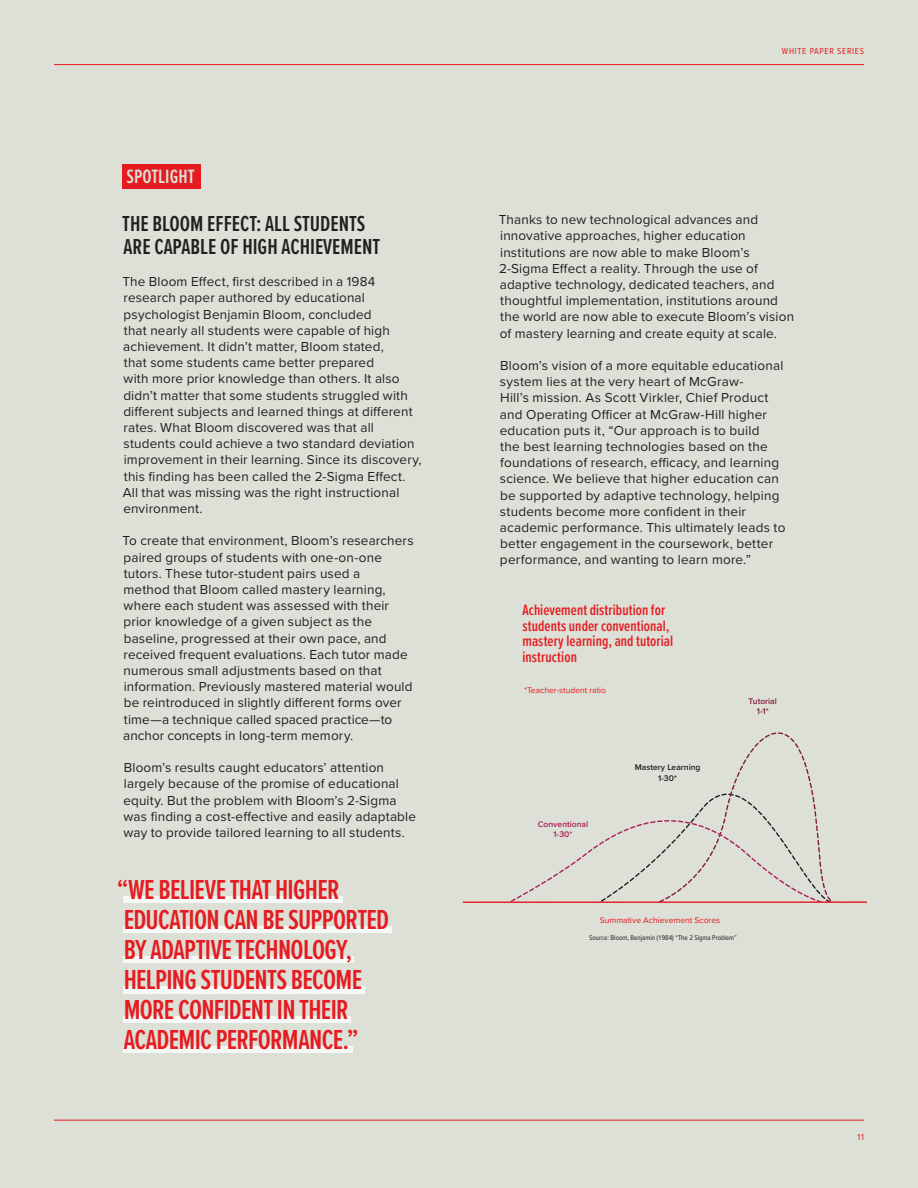
<style>
.page{position:relative;width:918px;height:1188px;background:#dce0d6}
.page>*{position:absolute;margin:0;border:0;box-sizing:border-box;transform-origin:0 0}
.t1{font:600 28.5px/30px "Proxima Nova Ex Cn";letter-spacing:-.025em;color:#e51b21}
.t2{font:600 22.5px "Proxima Nova Ex Cn";color:#231f20}
.t3{font:600 20.1px "Proxima Nova Ex Cn";color:#dce0d6}
.t4{font:600 15.6px/15.6px "Proxima Nova Ex Cn";letter-spacing:.005em;color:#e51b21}
.t5{font:13.5px/16.2px "Proxima Nova";letter-spacing:.015em;color:#231f20}
.t6{font:9px "Proxima Nova Cond";letter-spacing:.075em;color:#e51b21}
.t7{font:8.55px "Proxima Nova";color:#e51b21}
.t8{font:600 8.55px "Proxima Nova";color:#231f20}
.t9{font:600 8.55px "Proxima Nova";color:#b01e58}
.t10{font:600 8.55px "Proxima Nova";color:#831d3b}
.t11{font:7.05px "Proxima Nova Cond";color:#231f20}
</style>
<div class="page">
<hr style="left:54px;top:64px;width:810px;height:1px;background:#e51b21">
<hr style="left:54px;top:1120px;width:810px;height:1px;background:#e51b21">
<div style="left:123px;top:896px;width:220px;height:7px;background:#f6f8f6"></div>
<div style="left:123px;top:986px;width:242px;height:7px;background:#f6f8f6"></div>
<div style="left:123px;top:926px;width:269px;height:7px;background:#f6f8f6"></div>
<div style="left:123px;top:1017px;width:228px;height:6px;background:#f6f8f6"></div>
<div style="left:123px;top:1046px;width:230px;height:7px;background:#f6f8f6"></div>
<div style="left:123px;top:956px;width:231px;height:7px;background:#f6f8f6"></div>
<div style="left:122px;top:164px;width:79px;height:25px;background:#e51b21"></div>
<svg style="left:510px;top:732px;width:322px;height:169px"></svg>
<hr style="left:463px;top:901px;width:404px;height:2px;background:#e51b21">
<p class="t3" style="left:126px;top:162px;width:70px">SPOTLIGHT</p>
<p class="t2" style="left:122px;top:207px;width:245px">THE BLOOM EFFECT: ALL STUDENTS</p>
<p class="t2" style="left:124px;top:230px;width:258px">ARE CAPABLE OF HIGH ACHIEVEMENT</p>
<p class="t5" style="left:122px;top:273px;width:301px">The Bloom Effect, first described in a 1984 research paper authored by educational psychologist Benjamin Bloom, concluded<br>that nearly all students were capable of high achievement. It didn’t matter, Bloom stated,<br>that some students came better prepared<br>with more prior knowledge than others. It also didn’t matter that some students struggled with different subjects and learned things at different rates. What Bloom discovered was that all students could achieve a two standard deviation improvement in their learning. Since its discovery, this finding has been called the 2-Sigma Effect.<br>All that was missing was the right instructional environment.</p>
<p class="t5" style="left:122px;top:532px;width:293px">To create that environment, Bloom’s researchers paired groups of students with one-on-one tutors. These tutor-student pairs used a<br>method that Bloom called mastery learning, where each student was assessed with their prior knowledge of a given subject as the baseline, progressed at their own pace, and received frequent evaluations. Each tutor made numerous small adjustments based on that information. Previously mastered material would be reintroduced in slightly different forms over time—a technique called spaced practice—to anchor concepts in long-term memory.</p>
<p class="t5" style="left:123px;top:759px;width:294px">Bloom’s results caught educators’ attention largely because of the promise of educational equity. But the problem with Bloom’s 2-Sigma was finding a cost-effective and easily adaptable way to provide tailored learning to all students.</p>
<p class="t1" style="left:117px;top:874px;width:274px">“WE BELIEVE THAT HIGHER<br>EDUCATION CAN BE SUPPORTED<br>BY ADAPTIVE TECHNOLOGY,<br>HELPING STUDENTS BECOME<br>MORE CONFIDENT IN THEIR<br>ACADEMIC PERFORMANCE.”</p>
<p class="t6" style="left:782px;top:44px;width:84px">WHITE PAPER SERIES</p>
<p class="t5" style="left:499px;top:211px;width:297px">Thanks to new technological advances and innovative approaches, higher education institutions are now able to make Bloom’s 2-Sigma Effect a reality. Through the use of adaptive technology, dedicated teachers, and thoughtful implementation, institutions around the world are now able to execute Bloom’s vision of mastery learning and create equity at scale.</p>
<p class="t5" style="left:500px;top:357px;width:287px">Bloom’s vision of a more equitable educational system lies at the very heart of McGraw-<br>Hill’s mission. As Scott Virkler, Chief Product and Operating Officer at McGraw-Hill higher education puts it, “Our approach is to build<br>the best learning technologies based on the foundations of research, efficacy, and learning science. We believe that higher education can be supported by adaptive technology, helping students become more confident in their academic performance. This ultimately leads to better engagement in the coursework, better performance, and wanting to learn more.”</p>
<p class="t4" style="left:522px;top:602px;width:152px">Achievement distribution for students under conventional, mastery learning, and tutorial instruction</p>
<p class="t7" style="left:524px;top:683px;width:83px">*Teacher-student ratio</p>
<p class="t9" style="left:538px;top:817px;width:52px">Conventional</p>
<p class="t9" style="left:554px;top:828px;width:20px">1-30*</p>
<p class="t8" style="left:635px;top:761px;width:67px">Mastery Learning</p>
<p class="t8" style="left:658px;top:771px;width:20px">1-30*</p>
<p class="t10" style="left:749px;top:695px;width:30px">Tutorial</p>
<p class="t10" style="left:757px;top:705px;width:13px">1-1*</p>
<p class="t7" style="left:600px;top:914px;width:122px">Summative Achievement Scores</p>
<p class="t11" style="left:589px;top:932px;width:149px">Source: Bloom, Benjamin (1984) “The 2 Sigma Problem”</p>
<p class="t6" style="left:858px;top:1130px;width:8px">11</p>
</div>
